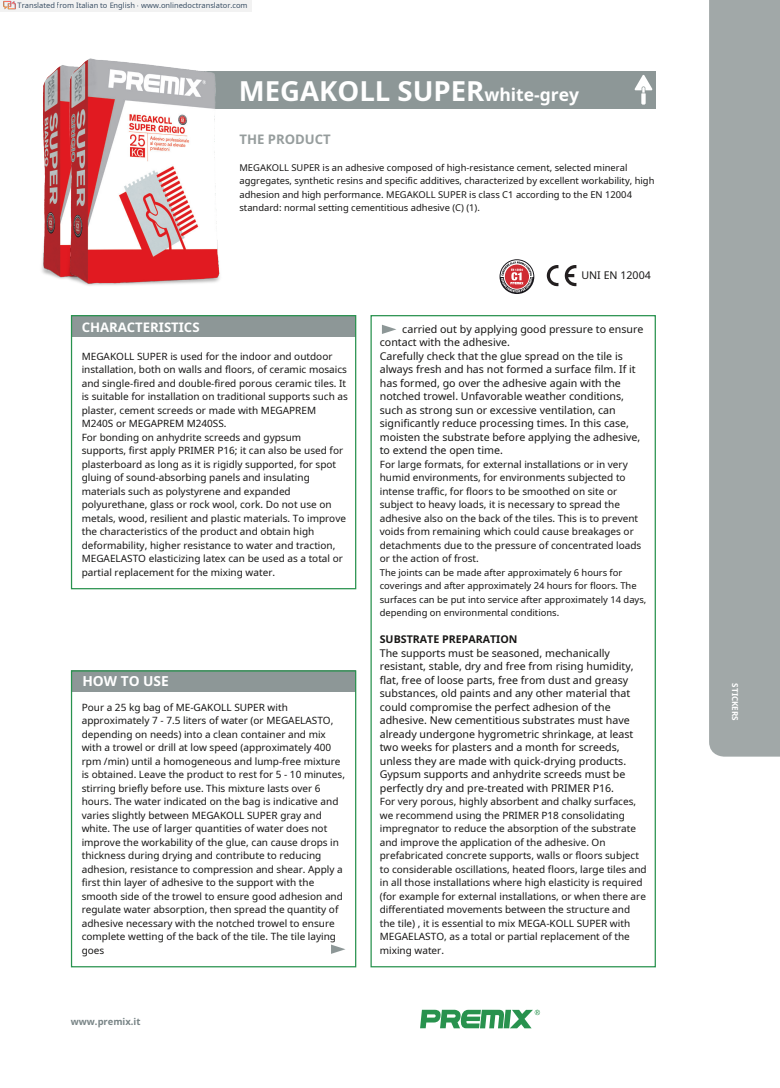
<style>
.page{position:relative;width:780px;height:1088px;background:#fff}
.page>*{position:absolute;margin:0;border:0;box-sizing:border-box;transform-origin:0 0}
.t1{font:700 27.5px "Noto Sans";color:#fff}
.t2{font:700 13.75px "Noto Sans";color:#fff}
.t3{font:700 13.12px "Noto Sans";color:#fff}
.t4{font:700 13.12px "Noto Sans";color:#969d9d}
.t5{font:10.62px/13.5px "Noto Sans";color:#171615}
.t6{font:700 10.62px "Noto Sans";color:#171615}
.t7{font:10px/13.5px "Noto Sans";color:#171615}
.t8{font:9.38px/13.5px "Noto Sans";color:#171615}
.t9{font:700 9.38px "Noto Sans";color:#788486}
.t10{font:700 8.12px "Noto Sans";color:#fff}
.t11{font:7.5px "Noto Sans";color:rgb(15 43 70/.8)}
.s1{font-size:17.5px}
</style>
<div class="page">
<div style="left:709px;top:0;width:71px;height:757px;background:#a1a8a8"></div>
<svg style="left:420px;top:1010px;width:120px;height:18px"></svg>
<div style="left:71px;top:71px;width:585px;height:38px;background:#8d9797"></div>
<svg style="left:634px;top:75px;width:18px;height:30px"></svg>
<svg style="left:564px;top:265px;width:12px;height:21px"></svg>
<svg style="left:546px;top:265px;width:12px;height:21px"></svg>
<div style="left:72px;top:316px;width:284px;height:21px;background:#8d9797"></div>
<div style="left:71px;top:315px;width:285px;height:274px;border:1px solid #28924e"></div>
<div style="left:370px;top:315px;width:286px;height:652px;border:1px solid #28924e"></div>
<svg style="left:382px;top:325px;width:14px;height:9px"></svg>
<div style="left:71px;top:670px;width:285px;height:21px;background:#8d9797"></div>
<div style="left:71px;top:670px;width:285px;height:297px;border:1px solid #28924e"></div>
<svg style="left:331px;top:944px;width:14px;height:10px"></svg>
<img style="left:42px;top:65px;width:20px;height:214px">
<img style="left:62px;top:58px;width:158px;height:228px">
<svg style="left:499px;top:259px;width:35px;height:35px"></svg>
<svg style="left:500px;top:260px;width:33px;height:17px"></svg>
<svg style="left:501px;top:261px;width:31px;height:31px"></svg>
<div style="left:0;top:0;width:251px;height:11px;background:#f2f2f2"></div>
<svg style="left:3px;top:0;width:13px;height:12px"></svg>
<p class="t11" style="left:18px;top:-1px;width:231px">Translated from Italian to English - www.onlinedoctranslator.com</p>
<h1 class="t1" style="left:239px;top:71px;width:342px">MEGAKOLL SUPER<span class="s1">white-grey</span></h1>
<h3 class="t4" style="left:239px;top:130px;width:93px">THE PRODUCT</h3>
<p class="t8" style="left:239px;top:160px;width:416px">MEGAKOLL SUPER is an adhesive composed of high-resistance cement, selected mineral aggregates, synthetic resins and specific additives, characterized by excellent workability, high adhesion and high performance. MEGAKOLL SUPER is class C1 according to the EN 12004 standard: normal setting cementitious adhesive (C) (1).</p>
<p class="t5" style="left:581px;top:268px;width:71px">UNI EN 12004</p>
<h3 class="t3" style="left:82px;top:318px;width:119px">CHARACTERISTICS</h3>
<p class="t5" style="left:380px;top:322px;width:265px;text-indent:22px">carried out by applying good pressure to ensure contact with the adhesive.<br>Carefully check that the glue spread on the tile is always fresh and has not formed a surface film. If it has formed, go over the adhesive again with the notched trowel. Unfavorable weather conditions, such as strong sun or excessive ventilation, can significantly reduce processing times. In this case, moisten the substrate before applying the adhesive, to extend the open time.</p>
<p class="t7" style="left:380px;top:457px;width:263px">For large formats, for external installations or in very humid environments, for environments subjected to intense traffic, for floors to be smoothed on site or subject to heavy loads, it is necessary to spread the adhesive also on the back of the tiles. This is to prevent voids from remaining which could cause breakages or detachments due to the pressure of concentrated loads or the action of frost.</p>
<p class="t8" style="left:380px;top:565px;width:268px">The joints can be made after approximately 6 hours for coverings and after approximately 24 hours for floors. The surfaces can be put into service after approximately 14 days, depending on environmental conditions.</p>
<p class="t7" style="left:82px;top:349px;width:268px">MEGAKOLL SUPER is used for the indoor and outdoor installation, both on walls and floors, of ceramic mosaics and single-fired and double-fired porous ceramic tiles. It is suitable for installation on traditional supports such as plaster, cement screeds or made with MEGAPREM M240S or MEGAPREM M240SS.<br>For bonding on anhydrite screeds and gypsum supports, first apply PRIMER P16; it can also be used for plasterboard as long as it is rigidly supported, for spot gluing of sound-absorbing panels and insulating materials such as polystyrene and expanded polyurethane, glass or rock wool, cork. Do not use on metals, wood, resilient and plastic materials. To improve the characteristics of the product and obtain high deformability, higher resistance to water and traction, MEGAELASTO elasticizing latex can be used as a total or partial replacement for the mixing water.</p>
<h2 class="t2" style="left:82px;top:672px;width:88px">HOW TO USE</h2>
<p class="t7" style="left:82px;top:700px;width:265px">Pour a 25 kg bag of ME-GAKOLL SUPER with approximately 7 - 7.5 liters of water (or MEGAELASTO, depending on needs) into a clean container and mix with a trowel or drill at low speed (approximately 400 rpm /min) until a homogeneous and lump-free mixture is obtained. Leave the product to rest for 5 - 10 minutes, stirring briefly before use. This mixture lasts over 6 hours. The water indicated on the bag is indicative and varies slightly between MEGAKOLL SUPER gray and white. The use of larger quantities of water does not improve the workability of the glue, can cause drops in thickness during drying and contribute to reducing adhesion, resistance to compression and shear. Apply a first thin layer of adhesive to the support with the smooth side of the trowel to ensure good adhesion and regulate water absorption, then spread the quantity of adhesive necessary with the notched trowel to ensure complete wetting of the back of the tile. The tile laying goes</p>
<p class="t9" style="left:71px;top:1015px;width:71px">www.premix.it</p>
<p class="t6" style="left:380px;top:632px;width:139px">SUBSTRATE PREPARATION</p>
<p class="t5" style="left:380px;top:646px;width:255px">The supports must be seasoned, mechanically resistant, stable, dry and free from rising humidity, flat, free of loose parts, free from dust and greasy substances, old paints and any other material that could compromise the perfect adhesion of the adhesive. New cementitious substrates must have already undergone hygrometric shrinkage, at least two weeks for plasters and a month for screeds, unless they are made with quick-drying products.<br>Gypsum supports and anhydrite screeds must be perfectly dry and pre-treated with PRIMER P16.</p>
<p class="t7" style="left:380px;top:795px;width:268px">For very porous, highly absorbent and chalky surfaces, we recommend using the PRIMER P18 consolidating impregnator to reduce the absorption of the substrate and improve the application of the adhesive. On prefabricated concrete supports, walls or floors subject to considerable oscillations, heated floors, large tiles and in all those installations where high elasticity is required (for example for external installations, or when there are differentiated movements between the structure and the tile) , it is essential to mix MEGA-KOLL SUPER with MEGAELASTO, as a total or partial replacement of the mixing water.</p>
<p class="t10" style="left:740px;top:683px;width:39px;rotate:90deg">STICKERS</p>
</div>
